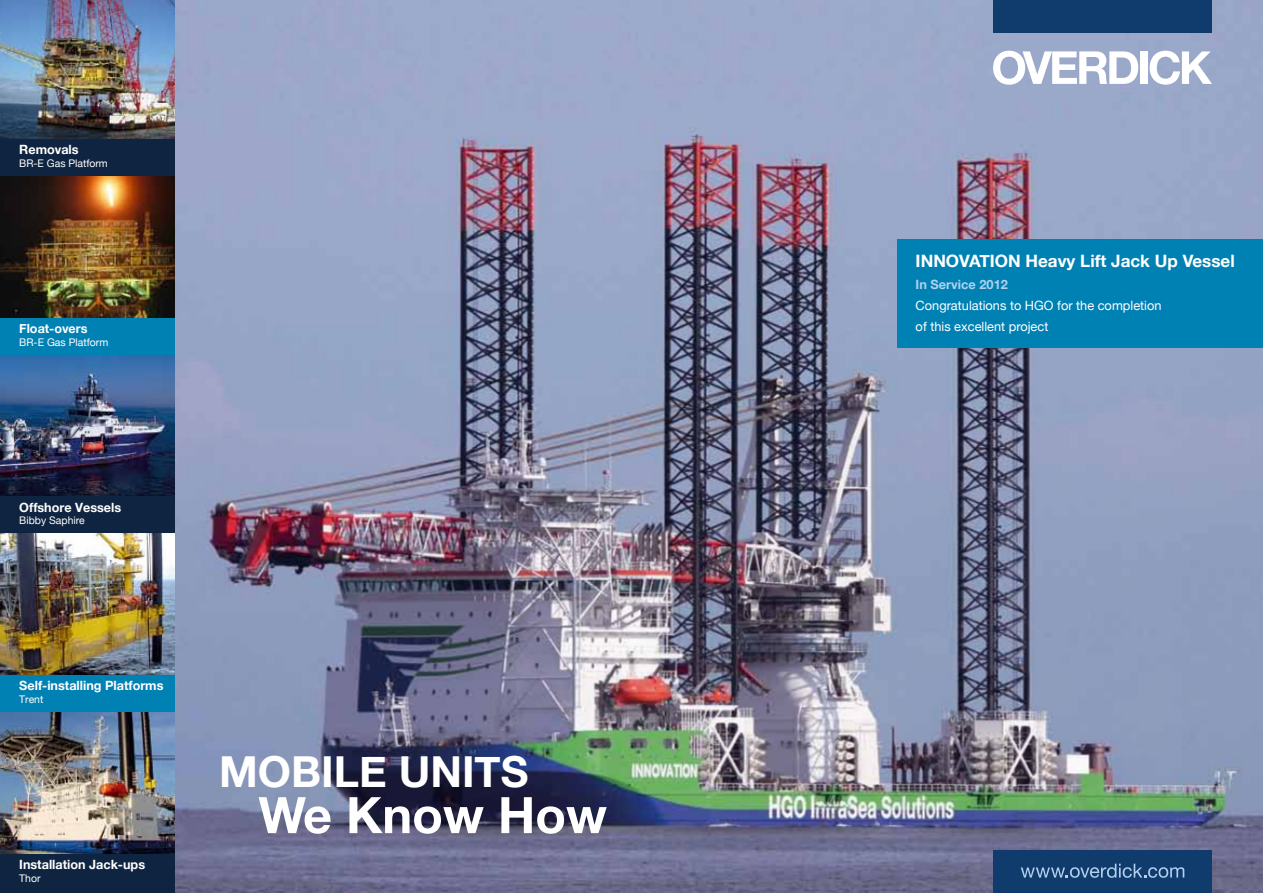
<style>
.page{position:relative;width:1263px;height:893px;background:#fff}
.page>*{position:absolute;margin:0;border:0;box-sizing:border-box;transform-origin:0 0}
.t1{font:700 50.4px "Helvetica Neue";color:#fff}
.t2{font:700 42.75px "Helvetica Neue";color:#fff}
.t3{font:700 17.1px "Helvetica Neue";color:#fff}
.t4{font:700 12.75px "Helvetica Neue";color:#fff}
.t5{font:12.75px/21.3px "Helvetica Neue";color:#fff}
.t6{font:700 12.75px "Helvetica Neue";color:#b3d0ed}
.t7{font:10.5px "Helvetica Neue";color:#fff}
</style>
<div class="page">
<img style="left:174px;top:0;width:1089px;height:893px">
<div style="left:993px;top:0;width:219px;height:32px;background:#0f3b6d"></div>
<svg style="left:993px;top:51px;width:145px;height:34px"></svg>
<div style="left:1140px;top:51px;width:7px;height:33px;background:#fff"></div>
<svg style="left:1149px;top:51px;width:63px;height:34px"></svg>
<div style="left:993px;top:850px;width:219px;height:43px;background:#0f3b6d"></div>
<div style="left:897px;top:239px;width:366px;height:108px;background:#0081b4"></div>
<svg style="left:1021px;top:864px;width:163px;height:14px"></svg>
<img style="left:0;top:0;width:174px;height:140px">
<div style="left:0;top:140px;width:174px;height:37px;background:#0f2440"></div>
<img style="left:0;top:177px;width:174px;height:141px">
<div style="left:0;top:318px;width:174px;height:37px;background:#0081b4"></div>
<img style="left:0;top:355px;width:174px;height:142px">
<div style="left:0;top:497px;width:174px;height:37px;background:#0f2440"></div>
<img style="left:0;top:534px;width:174px;height:141px">
<div style="left:0;top:675px;width:174px;height:38px;background:#0081b4"></div>
<img style="left:0;top:713px;width:174px;height:141px">
<div style="left:0;top:854px;width:174px;height:39px;background:#0f2440"></div>
<p class="t4" style="left:19px;top:142px;width:61px">Removals</p>
<p class="t7" style="left:19px;top:157px;width:90px">BR-E Gas Platform</p>
<p class="t4" style="left:19px;top:320px;width:70px">Float-overs</p>
<p class="t7" style="left:19px;top:336px;width:91px">BR-E Gas Platform</p>
<p class="t4" style="left:19px;top:499px;width:103px">Offshore Vessels</p>
<p class="t7" style="left:19px;top:514px;width:67px">Bibby Saphire</p>
<p class="t4" style="left:19px;top:678px;width:146px">Self-installing Platforms</p>
<p class="t7" style="left:19px;top:693px;width:26px">Trent</p>
<p class="t4" style="left:19px;top:856px;width:127px">Installation Jack-ups</p>
<p class="t7" style="left:19px;top:872px;width:23px">Thor</p>
<h2 class="t2" style="left:219px;top:746px;width:311px">MOBILE UNITS</h2>
<h1 class="t1" style="left:258px;top:784px;width:350px">We Know How</h1>
<h3 class="t3" style="left:916px;top:251px;width:321px">INNOVATION Heavy Lift Jack Up Vessel</h3>
<p class="t6" style="left:916px;top:276px;width:94px">In Service 2012</p>
<p class="t5" style="left:916px;top:295px;width:247px">Congratulations to HGO for the completion of this excellent project</p>
</div>
